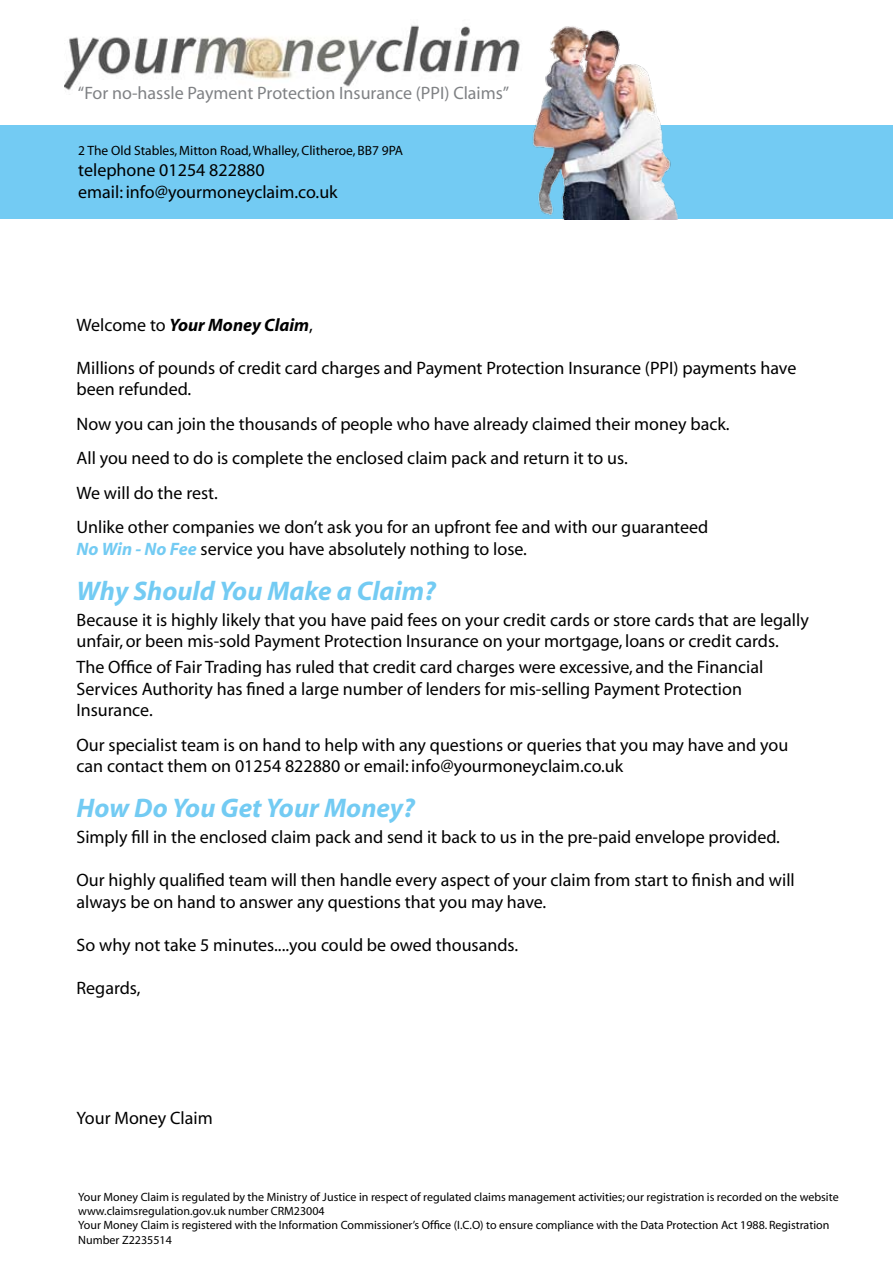
<style>
.page{position:relative;width:893px;height:1263px;background:#fff}
.page>*{position:absolute;margin:0;border:0;box-sizing:border-box;transform-origin:0 0}
.t1{font:italic 700 27px "Myriad";color:#73cbf3}
.t2{font:18px/21.6px "Myriad";color:#000}
.t3{font:18px "Myriad";color:#808285}
.t4{font:italic 700 18px "Myriad";color:#000}
.t5{font:13.5px "Myriad";color:#000}
.t6{font:12px/14.4px "Myriad";color:#000}
.s1{font-weight:400;font-style:normal}
.s2{font-weight:700;font-style:italic;color:#73cbf3}
</style>
<div class="page">
<div style="left:0;top:125px;width:893px;height:94px;background:#73cbf3"></div>
<img style="left:65px;top:25px;width:455px;height:65px">
<img style="left:532px;top:26px;width:146px;height:193px">
<p class="t3" style="left:78px;top:84px;width:433px">“For no-hassle Payment Protection Insurance (PPI) Claims”</p>
<p class="t5" style="left:78px;top:143px;width:326px">2 The Old Stables, Mitton Road, Whalley, Clitheroe, BB7 9PA</p>
<p class="t2" style="left:78px;top:160px;width:261px">telephone 01254 822880<br>email: info@yourmoneyclaim.co.uk</p>
<p class="t4" style="left:77px;top:315px;width:238px"><span class="s1">Welcome to</span> Your Money Claim<span class="s1">,</span></p>
<p class="t2" style="left:77px;top:358px;width:721px">Millions of pounds of credit card charges and Payment Protection Insurance (PPI) payments have been refunded.</p>
<p class="t2" style="left:77px;top:407px;width:655px;line-height:34.3px">Now you can join the thousands of people who have already claimed their money back.<br>All you need to do is complete the enclosed claim pack and return it to us.<br>We will do the rest.<br>Unlike other companies we don’t ask you for an upfront fee and with our guaranteed</p>
<p class="t2" style="left:77px;top:538px;width:452px"><span class="s2">No Win - No Fee</span> service you have absolutely nothing to lose.</p>
<h1 class="t1" style="left:77px;top:577px;width:361px">Why Should You Make a Claim?</h1>
<p class="t2" style="left:77px;top:609px;width:734px">Because it is highly likely that you have paid fees on your credit cards or store cards that are legally unfair, or been mis-sold Payment Protection Insurance on your mortgage, loans or credit cards.</p>
<p class="t2" style="left:77px;top:657px;width:688px">The Office of Fair Trading has ruled that credit card charges were excessive, and the Financial<br>Services Authority has fined a large number of lenders for mis-selling Payment Protection<br>Insurance.</p>
<p class="t2" style="left:77px;top:734px;width:713px">Our specialist team is on hand to help with any questions or queries that you may have and you can contact them on 01254 822880 or email: info@yourmoneyclaim.co.uk</p>
<h1 class="t1" style="left:77px;top:794px;width:340px">How Do You Get Your Money?</h1>
<p class="t2" style="left:77px;top:827px;width:705px">Simply fill in the enclosed claim pack and send it back to us in the pre-paid envelope provided.</p>
<p class="t2" style="left:77px;top:870px;width:720px">Our highly qualified team will then handle every aspect of your claim from start to finish and will always be on hand to answer any questions that you may have.</p>
<p class="t2" style="left:77px;top:935px;width:443px">So why not take 5 minutes....you could be owed thousands.</p>
<p class="t2" style="left:77px;top:978px;width:66px">Regards,</p>
<p class="t2" style="left:77px;top:1108px;width:138px">Your Money Claim</p>
<p class="t6" style="left:78px;top:1190px;width:762px">Your Money Claim is regulated by the Ministry of Justice in respect of regulated claims management activities; our registration is recorded on the website www.claimsregulation.gov.uk number CRM23004<br>Your Money Claim is registered with the Information Commissioner’s Office (I.C.O) to ensure compliance with the Data Protection Act 1988. Registration Number Z2235514</p>
</div>
